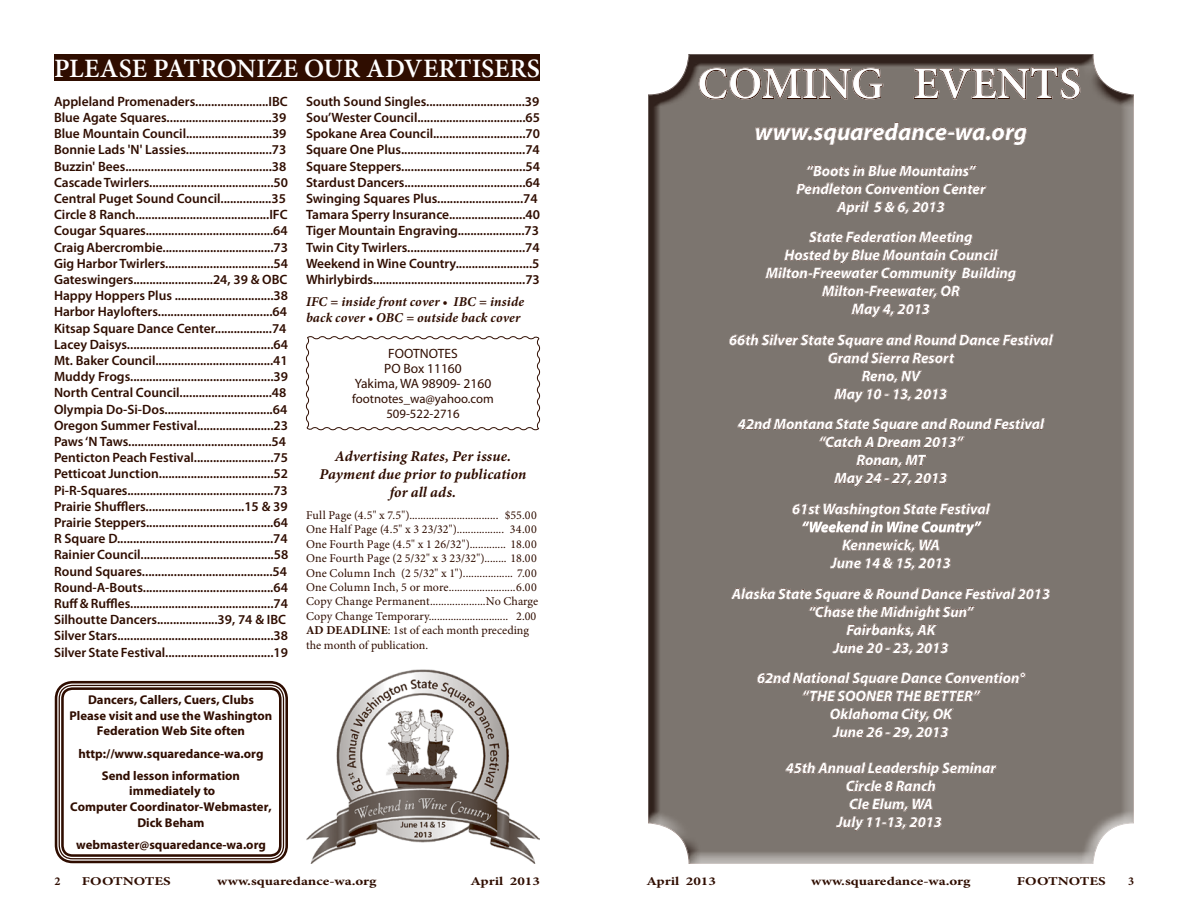
<style>
.page{position:relative;width:1188px;height:918px;background:#fff}
.page>*{position:absolute;margin:0;border:0;box-sizing:border-box;transform-origin:0 0}
.t1{font:600 45px "Minion Pro";color:#fff}
.t2{font:600 26.55px "Minion Pro";letter-spacing:.005em;color:#fff}
.t3{font:italic 700 24px "Myriad Pro";color:#fff}
.t4{font:italic 700 15px/18px "Myriad Pro";color:#fff;text-align:center}
.t5{font:italic 700 15px/18px "Minion Pro";letter-spacing:.01em;color:#2f0d00;text-align:center}
.t6{font:600 13.5px/16.2px "Myriad Pro";color:#2f0d00}
.t7{font:italic 700 13.5px/16.2px "Minion Pro";letter-spacing:.01em;color:#2f0d00}
.t8{font:13.5px/15px "Myriad Pro";color:#2f0d00;text-align:center}
.t9{font:700 12.75px/15.3px "Myriad Pro";color:#2f0d00;text-align:center}
.t10{font:12.75px/15px "Myriad Pro";color:#2f0d00;text-align:center}
.t11{font:12px/14.4px "Minion Pro";letter-spacing:.005em;color:#2f0d00}
.t12{font:700 12px "Minion Pro";color:#2f0d00;scale:1.25 1}
.t13{font:700 12px "Minion Pro";color:#2f0d00}
.s1{font-weight:700}
</style>
<div class="page">
<div style="left:54px;top:54px;width:486px;height:27px;background:#2f0d00"></div>
<div style="left:647px;top:50px;width:498px;height:816px;background:#2f0d00;opacity:.75"></div>
<svg style="left:305px;top:336px;width:236px;height:95px"></svg>
<div style="left:55px;top:681px;width:233px;height:182px;border:3px solid #2f0d00;border-radius:17px"></div>
<div style="left:59px;top:685px;width:225px;height:174px;border:1px solid #2f0d00;border-radius:14px"></div>
<div style="left:61px;top:687px;width:221px;height:170px;border:3px solid #2f0d00;border-radius:10px"></div>
<img style="left:306px;top:669px;width:234px;height:194px">
<h2 class="t2" style="left:54px;top:50px;width:485px">PLEASE PATRONIZE OUR ADVERTISERS</h2>
<p class="t6" style="left:54px;top:93px;width:236px">Appleland Promenaders.......................IBC Blue Agate Squares.................................39<br>Blue Mountain Council...........................39<br>Bonnie Lads 'N' Lassies...........................73<br>Buzzin' Bees..............................................38<br>Cascade Twirlers.......................................50<br>Central Puget Sound Council................35<br>Circle 8 Ranch..........................................IFC Cougar Squares........................................64<br>Craig Abercrombie...................................73<br>Gig Harbor Twirlers..................................54<br>Gateswingers.........................24, 39 &amp; OBC Happy Hoppers Plus ...............................38<br>Harbor Haylofters....................................64<br>Kitsap Square Dance Center..................74<br>Lacey Daisys..............................................64<br>Mt. Baker Council.....................................41<br>Muddy Frogs.............................................39<br>North Central Council.............................48<br>Olympia Do-Si-Dos..................................64<br>Oregon Summer Festival........................23<br>Paws ‘N Taws.............................................54<br>Penticton Peach Festival.........................75<br>Petticoat Junction....................................52<br>Pi-R-Squares..............................................73<br>Prairie Shufflers...............................15 &amp; 39<br>Prairie Steppers........................................64<br>R Square D.................................................74<br>Rainier Council..........................................58<br>Round Squares.........................................54<br>Round-A-Bouts.........................................64<br>Ruff &amp; Ruffles.............................................74<br>Silhoutte Dancers...................39, 74 &amp; IBC Silver Stars.................................................38<br>Silver State Festival..................................19</p>
<p class="t6" style="left:306px;top:93px;width:236px">South Sound Singles...............................39<br>Sou’Wester Council..................................65<br>Spokane Area Council.............................70<br>Square One Plus.......................................74<br>Square Steppers.......................................54<br>Stardust Dancers......................................64<br>Swinging Squares Plus...........................74<br>Tamara Sperry Insurance........................40<br>Tiger Mountain Engraving.....................73<br>Twin City Twirlers.....................................74<br>Weekend in Wine Country........................5<br>Whirlybirds................................................73</p>
<p class="t7" style="left:306px;top:294px;width:220px">IFC = inside front cover • IBC = inside back cover • OBC = outside back cover</p>
<p class="t8" style="left:355px;top:346px;width:138px">FOOTNOTES<br>PO Box 11160<br>Yakima, WA 98909- 2160</p>
<p class="t10" style="left:352px;top:391px;width:143px">footnotes_wa@yahoo.com<br>509-522-2716</p>
<p class="t5" style="left:319px;top:447px;width:209px">Advertising Rates, Per issue.<br>Payment due prior to publication for all ads.</p>
<p class="t11" style="left:306px;top:508px;width:234px">Full Page (4.5" x 7.5")................................ $55.00<br>One Half Page (4.5" x 3 23/32")................. 34.00<br>One Fourth Page (4.5" x 1 26/32")............. 18.00<br>One Fourth Page (2 5/32" x 3 23/32")........ 18.00<br>One Column Inch (2 5/32" x 1").................. 7.00<br>One Column Inch, 5 or more........................6.00<br>Copy Change Permanent....................No Charge Copy Change Temporary............................. 2.00<br><span class="s1">Ad deadline</span>: 1st of each month preceding the month of publication.</p>
<p class="t9" style="left:70px;top:692px;width:204px">Dancers, Callers, Cuers, Clubs<br>Please visit and use the Washington<br>Federation Web Site often</p>
<p class="t9" style="left:78px;top:742px;width:187px;line-height:22.5px">http://www.squaredance-wa.org<br>Send lesson information</p>
<p class="t9" style="left:70px;top:783px;width:203px;line-height:15.8px">immediately to<br>Computer Coordinator-Webmaster,<br>Dick Beham</p>
<p class="t9" style="left:76px;top:837px;width:191px">webmaster@squaredance-wa.org</p>
<h1 class="t1" style="left:698px;top:53px;width:385px">COMING EVENTS</h1>
<h3 class="t3" style="left:755px;top:116px;width:274px">www.squaredance-wa.org</h3>
<p class="t4" style="left:796px;top:161px;width:191px">“Boots in Blue Mountains”<br>Pendleton Convention Center<br>April 5 &amp; 6, 2013</p>
<p class="t4" style="left:766px;top:228px;width:252px">State Federation Meeting<br>Hosted by Blue Mountain Council<br>Milton-Freewater Community Building<br>Milton-Freewater, OR<br>May 4, 2013</p>
<p class="t4" style="left:729px;top:330px;width:325px">66th Silver State Square and Round Dance Festival<br>Grand Sierra Resort<br>Reno, NV<br>May 10 - 13, 2013</p>
<p class="t4" style="left:738px;top:415px;width:308px">42nd Montana State Square and Round Festival “Catch A Dream 2013”<br>Ronan, MT<br>May 24 - 27, 2013</p>
<p class="t4" style="left:792px;top:500px;width:199px">61st Washington State Festival</p>
<p class="t4" style="left:831px;top:536px;width:122px">Kennewick, WA<br>June 14 &amp; 15, 2013</p>
<p class="t4" style="left:732px;top:584px;width:320px">Alaska State Square &amp; Round Dance Festival 2013 “Chase the Midnight Sun”<br>Fairbanks, AK<br>June 20 - 23, 2013</p>
<p class="t4" style="left:757px;top:669px;width:269px">62nd National Square Dance Convention° “THE SOONER THE BETTER”<br>Oklahoma City, OK<br>June 26 - 29, 2013</p>
<p class="t4" style="left:786px;top:759px;width:212px">45th Annual Leadership Seminar<br>Circle 8 Ranch<br>Cle Elum, WA<br>July 11-13, 2013</p>
<p class="t13" style="left:55px;top:873px;width:7px">2</p>
<p class="t12" style="left:82px;top:873px;width:73px">FOOTNOTES</p>
<p class="t12" style="left:217px;top:873px;width:129px">www.squaredance-wa.org</p>
<p class="t12" style="left:471px;top:873px;width:57px">April 2013</p>
<p class="t12" style="left:647px;top:873px;width:57px">April 2013</p>
<p class="t12" style="left:811px;top:873px;width:129px">www.squaredance-wa.org</p>
<p class="t12" style="left:1017px;top:873px;width:72px">FOOTNOTES</p>
<p class="t13" style="left:1128px;top:873px;width:7px">3</p>
</div>
